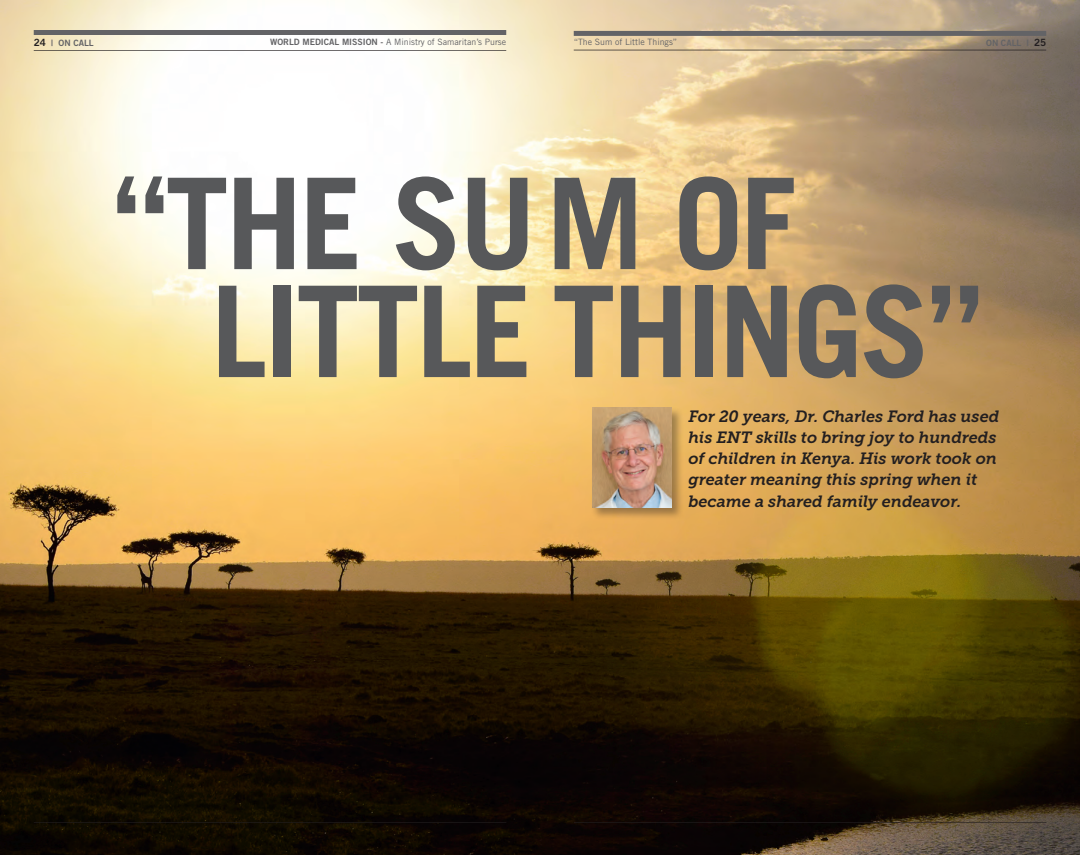
<style>
.page{position:relative;width:1080px;height:855px;background:#fff}
.page>*{position:absolute;margin:0;border:0;box-sizing:border-box;transform-origin:0 0}
.t1{font:700 126.5px "Trade Gothic LT Std";letter-spacing:-.025em;color:#57585a}
.t2{font:italic 16.25px/21.2px "Museo Slab 700";color:#231f20}
.t3{font:8.75px "Trade Gothic LT Std";color:#636366}
.t4{font:8.75px "Trade Gothic LT Std Bd 2";color:#636366}
.s1{font-size:10px;color:#231f20}
.s2{font-family:"Trade Gothic LT Std Bd 2"}
</style>
<div class="page">
<img style="left:0;top:0;width:1080px;height:855px">
<div style="left:34px;top:30px;width:472px;height:5px;background:#636366"></div>
<hr style="left:34px;top:50px;width:472px;height:1px;background:#231f20">
<hr style="left:574px;top:822px;width:472px;height:1px;background:#231f20">
<hr style="left:34px;top:822px;width:472px;height:1px;background:#231f20">
<div style="left:574px;top:31px;width:472px;height:5px;background:#636366"></div>
<hr style="left:574px;top:50px;width:472px;height:1px;background:#231f20">
<div style="left:591px;top:407px;width:93px;height:113px;background:#231f20;opacity:.4"></div>
<img style="left:592px;top:408px;width:79px;height:99px">
<p class="t4" style="left:34px;top:38px;width:62px"><span class="s1">24</span> | ON CALL</p>
<p class="t3" style="left:270px;top:37px;width:238px"><span class="s2">WORLD MEDICAL MISSION -</span> A Ministry of Samaritan’s Purse</p>
<p class="t3" style="left:574px;top:37px;width:105px">“The Sum of Little Things”</p>
<p class="t4" style="left:986px;top:38px;width:62px">ON CALL | <span class="s1">25</span></p>
<p class="t1" style="left:112px;top:146px;width:686px">“THE SUM OF</p>
<p class="t1" style="left:211px;top:254px;width:774px">LITTLE THINGS”</p>
<p class="t2" style="left:688px;top:406px;width:312px">For 20 years, Dr. Charles Ford has used his ENT skills to bring joy to hundreds of children in Kenya. His work took on greater meaning this spring when it became a shared family endeavor.</p>
</div>
